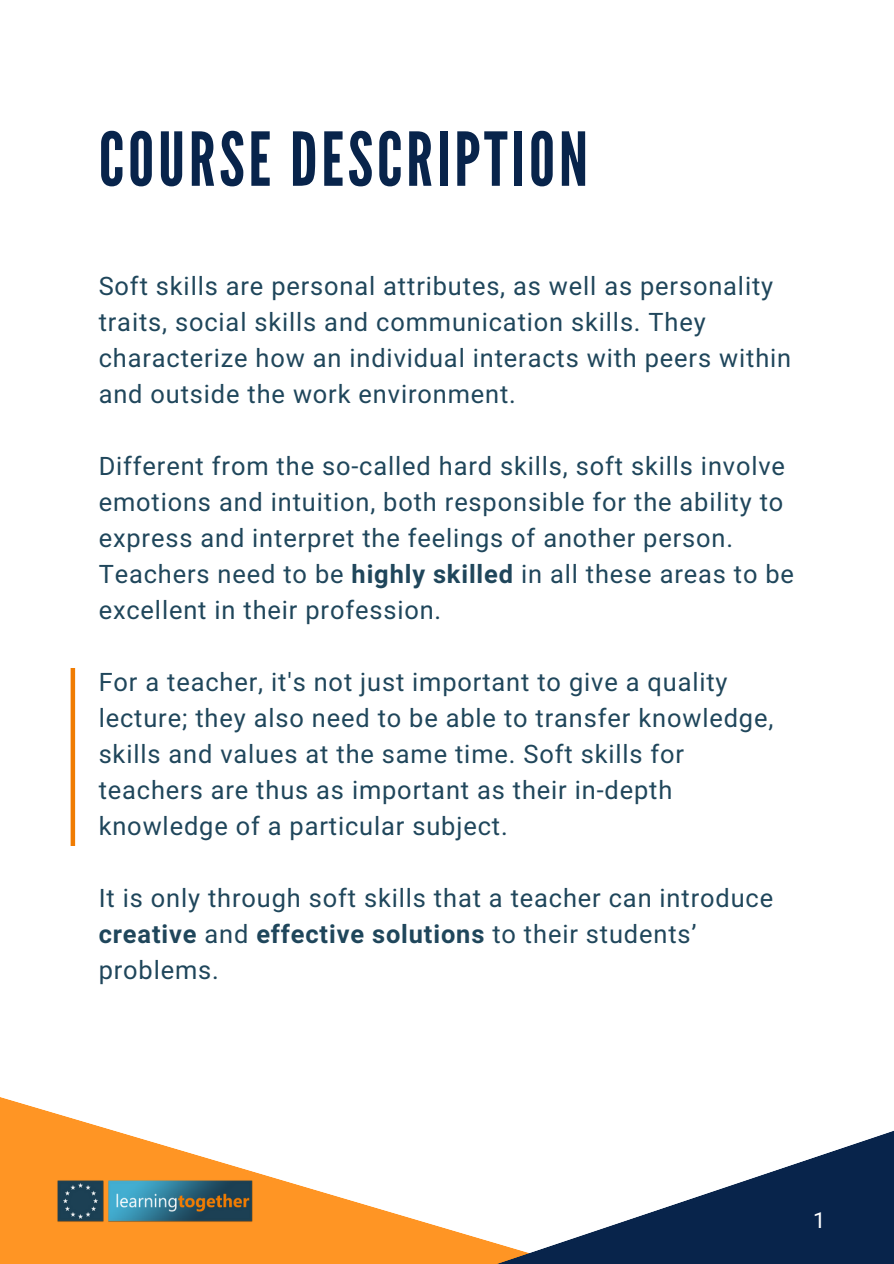
<style>
.page{position:relative;width:894px;height:1264px;background:#fff}
.page>*{position:absolute;margin:0;border:0;box-sizing:border-box;transform-origin:0 0}
.t1{font:74.1px "League Gothic";letter-spacing:.05em;color:#08244b}
.t2{font:25.35px/36px "Araboto";letter-spacing:.035em;color:#1f465b}
.t3{font:22.05px "Araboto";color:#fff}
.s1{font-weight:700}
</style>
<div class="page">
<svg style="left:0;top:1097px;width:216px;height:166px;fill:#ff9524"></svg>
<svg style="left:216px;top:1131px;width:677px;height:132px"></svg>
<img style="left:52px;top:1174px;width:205px;height:54px">
<hr style="left:71px;top:668px;width:4px;height:178px;background:#f07c02">
<p class="t1" style="left:99px;top:116px;width:491px">COURSE DESCRIPTION</p>
<h1 class="t2" style="left:99px;top:269px;width:693px">Soft skills are personal attributes, as well as personality traits, social skills and communication skills. They characterize how an individual interacts with peers within and outside the work environment.</h1>
<p class="t2" style="left:99px;top:449px;width:696px">Different from the so-called hard skills, soft skills involve emotions and intuition, both responsible for the ability to express and interpret the feelings of another person.<br>Teachers need to be <span class="s1">highly skilled</span> in all these areas to be excellent in their profession.</p>
<p class="t2" style="left:99px;top:665px;width:676px">For a teacher, it's not just important to give a quality lecture; they also need to be able to transfer knowledge, skills and values at the same time. Soft skills for teachers are thus as important as their in-depth knowledge of a particular subject.</p>
<p class="t2" style="left:99px;top:881px;width:676px">It is only through soft skills that a teacher can introduce <span class="s1">creative</span> and <span class="s1">effective solutions</span> to their students’ problems.</p>
<p class="t3" style="left:812px;top:1206px;width:14px">1</p>
</div>
